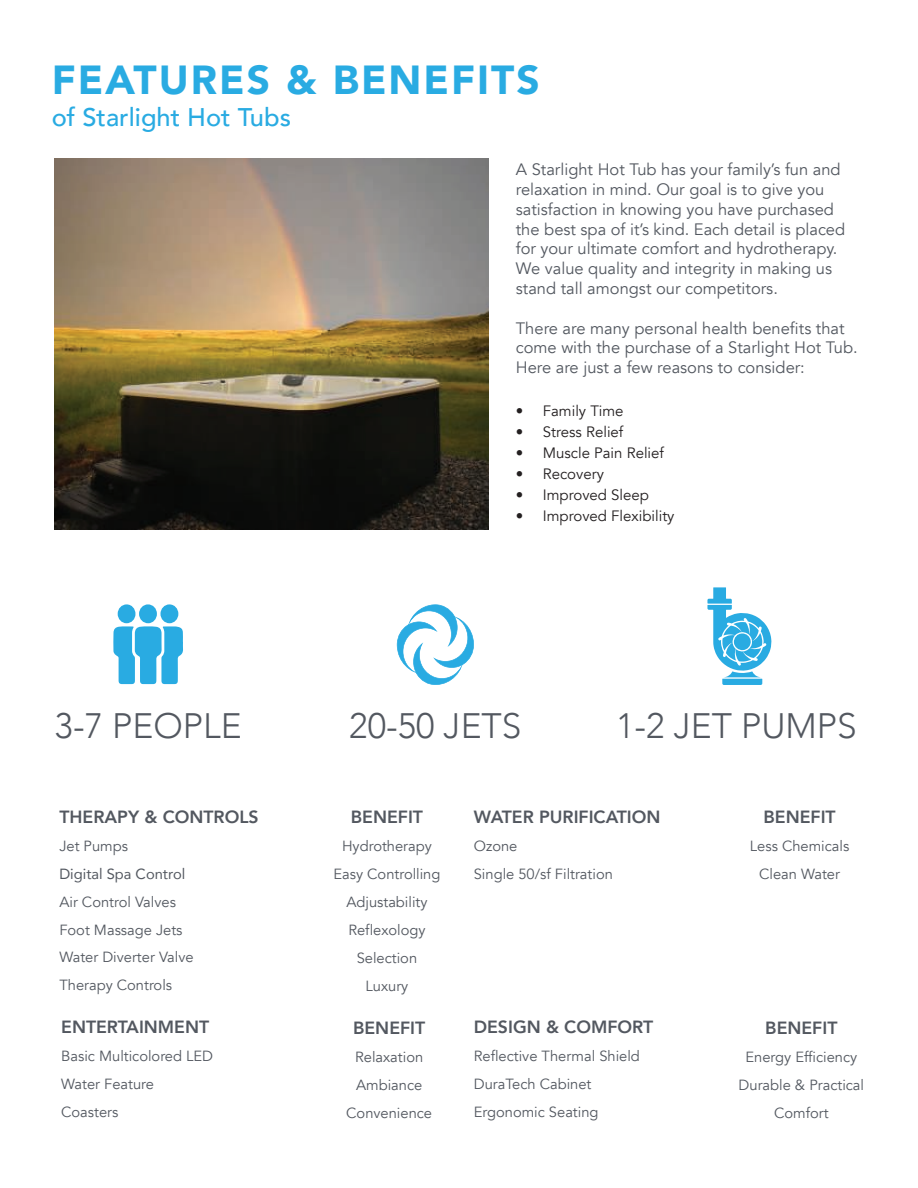
<style>
.page{position:relative;width:918px;height:1188px;background:#fff}
.page>*{position:absolute;margin:0;border:0;box-sizing:border-box;transform-origin:0 0}
.t1{font:900 40.5px "Avenir";letter-spacing:.05em;color:#29abe2}
.t2{font:300 35.25px "Avenir";color:#535860}
.t3{font:500 25.5px "Avenir";color:#29abe2}
.t4{font:800 17.7px "Avenir";color:#535860}
.t5{font:16.5px/19.8px "Avenir";color:#535860}
.t6{font:15px "Avenir";color:#231f20}
.t7{font:14.7px "Avenir";color:#535860}
.t8{font:14.7px "Avenir";color:#535860}
</style>
<div class="page">
<img style="left:55px;top:159px;width:433px;height:371px">
<svg style="left:397px;top:604px;width:77px;height:81px"></svg>
<svg style="left:707px;top:587px;width:65px;height:98px"></svg>
<div style="left:734px;top:633px;width:17px;height:17px;background:#29abe2;border-radius:8px"></div>
<svg style="left:113px;top:626px;width:70px;height:58px"></svg>
<div style="left:160px;top:604px;width:18px;height:19px;background:#29abe2;border-radius:50%"></div>
<div style="left:139px;top:604px;width:18px;height:19px;background:#29abe2;border-radius:50%"></div>
<div style="left:118px;top:604px;width:18px;height:19px;background:#29abe2;border-radius:50%"></div>
<h1 class="t1" style="left:52px;top:56px;width:490px">FEATURES &amp; BENEFITS</h1>
<h3 class="t3" style="left:52px;top:106px;width:241px">of Starlight Hot Tubs</h3>
<p class="t5" style="left:516px;top:161px;width:331px">A Starlight Hot Tub has your family’s fun and relaxation in mind. Our goal is to give you satisfaction in knowing you have purchased the best spa of it’s kind. Each detail is placed for your ultimate comfort and hydrotherapy.<br>We value quality and integrity in making us stand tall amongst our competitors.</p>
<p class="t5" style="left:516px;top:318px;width:343px">There are many personal health benefits that come with the purchase of a Starlight Hot Tub.<br>Here are just a few reasons to consider:</p>
<p class="t6" style="left:516px;top:405px;width:109px">• Family Time</p>
<p class="t6" style="left:516px;top:426px;width:109px">• Stress Relief</p>
<p class="t6" style="left:516px;top:447px;width:150px">• Muscle Pain Relief</p>
<p class="t6" style="left:516px;top:468px;width:90px">• Recovery</p>
<p class="t6" style="left:516px;top:489px;width:135px">• Improved Sleep</p>
<p class="t6" style="left:516px;top:510px;width:160px">• Improved Flexibility</p>
<h2 class="t2" style="left:55px;top:711px;width:189px">3-7 PEOPLE</h2>
<h2 class="t2" style="left:349px;top:711px;width:174px">20-50 JETS</h2>
<h2 class="t2" style="left:616px;top:711px;width:242px">1-2 JET PUMPS</h2>
<p class="t4" style="left:59px;top:806px;width:201px">THERAPY &amp; CONTROLS</p>
<p class="t4" style="left:351px;top:807px;width:74px">BENEFIT</p>
<p class="t7" style="left:59px;top:839px;width:70px">Jet Pumps</p>
<p class="t7" style="left:342px;top:840px;width:91px">Hydrotherapy</p>
<p class="t8" style="left:59px;top:868px;width:127px">Digital Spa Control</p>
<p class="t7" style="left:333px;top:868px;width:109px">Easy Controlling</p>
<p class="t7" style="left:59px;top:895px;width:118px">Air Control Valves</p>
<p class="t7" style="left:346px;top:896px;width:83px">Adjustability</p>
<p class="t7" style="left:59px;top:923px;width:125px">Foot Massage Jets</p>
<p class="t7" style="left:348px;top:924px;width:79px">Reflexology</p>
<p class="t7" style="left:59px;top:951px;width:136px">Water Diverter Valve</p>
<p class="t7" style="left:357px;top:952px;width:62px">Selection</p>
<p class="t7" style="left:59px;top:979px;width:114px">Therapy Controls</p>
<p class="t7" style="left:366px;top:980px;width:44px">Luxury</p>
<p class="t4" style="left:61px;top:1017px;width:150px">ENTERTAINMENT</p>
<p class="t4" style="left:353px;top:1018px;width:74px">BENEFIT</p>
<p class="t7" style="left:61px;top:1050px;width:153px">Basic Multicolored LED</p>
<p class="t7" style="left:355px;top:1051px;width:70px">Relaxation</p>
<p class="t7" style="left:61px;top:1078px;width:94px">Water Feature</p>
<p class="t7" style="left:356px;top:1079px;width:68px">Ambiance</p>
<p class="t7" style="left:61px;top:1106px;width:59px">Coasters</p>
<p class="t7" style="left:346px;top:1107px;width:87px">Convenience</p>
<p class="t4" style="left:474px;top:806px;width:188px">WATER PURIFICATION</p>
<p class="t4" style="left:764px;top:807px;width:74px">BENEFIT</p>
<p class="t7" style="left:474px;top:839px;width:45px">Ozone</p>
<p class="t7" style="left:750px;top:840px;width:101px">Less Chemicals</p>
<p class="t7" style="left:474px;top:867px;width:141px">Single 50/sf Filtration</p>
<p class="t7" style="left:759px;top:868px;width:82px">Clean Water</p>
<p class="t4" style="left:474px;top:1017px;width:181px">DESIGN &amp; COMFORT</p>
<p class="t4" style="left:765px;top:1018px;width:74px">BENEFIT</p>
<p class="t7" style="left:474px;top:1047px;width:168px">Reflective Thermal Shield</p>
<p class="t7" style="left:746px;top:1051px;width:113px">Energy Efficiency</p>
<p class="t7" style="left:474px;top:1078px;width:119px">DuraTech Cabinet</p>
<p class="t7" style="left:739px;top:1079px;width:127px">Durable &amp; Practical</p>
<p class="t7" style="left:474px;top:1106px;width:126px">Ergonomic Seating</p>
<p class="t7" style="left:774px;top:1107px;width:56px">Comfort</p>
</div>
